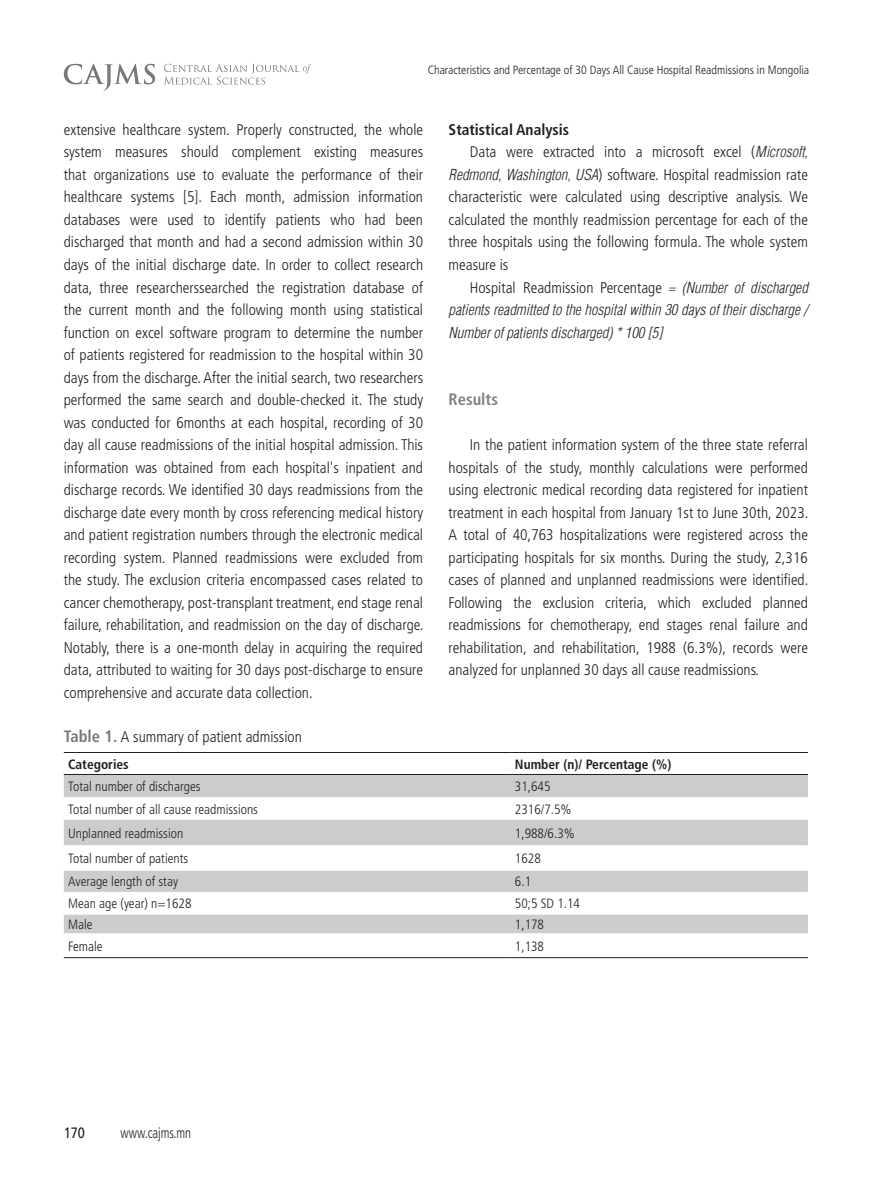
<style>
.page{position:relative;width:893px;height:1191px;background:#fff}
.page>*{position:absolute;margin:0;border:0;box-sizing:border-box;transform-origin:0 0}
.garchig{font:700 condensed 16.5px "Frutiger LT Std";color:#808285}
.hd{font:300 condensed 15.45px/22.5px "Frutiger LT Std";color:#231f20;text-align:justify}
.t1{font:italic 15.45px/22.5px "Mogul Helios";color:#231f20;text-align:justify}
.g2{font:700 condensed 15.45px "Frutiger LT Std";color:#231f20}
.t2{font:300 condensed 15px "Frutiger LT Std";color:#231f20;scale:.85 1}
.t3{font:15px "Frutiger LT Std";color:#231f20;scale:.85 1}
.t4{font:300 condensed 13.5px "Frutiger LT Std";color:#231f20}
.t5{font:700 condensed 13.5px "Frutiger LT Std";color:#231f20}
.t6{font:300 condensed 12px "Frutiger LT Std";color:#231f20}
.s1{font-family:"Mogul Helios";font-weight:400;font-style:italic;font-stretch:normal}
.s2{font-family:"Frutiger LT Std";font-weight:300;font-style:normal;font-stretch:condensed}
.s3{font-weight:700;font-size:16.5px;color:#76787b}
</style>
<div class="page">
<svg style="left:64px;top:64px;width:91px;height:27px"></svg>
<svg style="left:164px;top:64px;width:147px;height:21px"></svg>
<svg style="left:64px;top:775px;width:744px;height:158px;fill:#ccc"></svg>
<hr style="left:64px;top:752px;width:447px;height:1px;background:#231f20">
<hr style="left:511px;top:752px;width:297px;height:1px;background:#231f20">
<hr style="left:64px;top:774px;width:447px;height:1px;background:#231f20">
<hr style="left:511px;top:774px;width:297px;height:1px;background:#231f20">
<hr style="left:64px;top:957px;width:447px;height:1px;background:#231f20">
<hr style="left:511px;top:957px;width:297px;height:1px;background:#231f20">
<p class="t6" style="left:428px;top:63px;width:383px">Characteristics and Percentage of 30 Days All Cause Hospital Readmissions in Mongolia</p>
<p class="hd" style="left:64px;top:119px;width:361px">extensive healthcare system. Properly constructed, the whole system measures should complement existing measures that organizations use to evaluate the performance of their healthcare systems [5]. Each month, admission information databases were used to identify patients who had been discharged that month and had a second admission within 30 days of the initial discharge date. In order to collect research data, three researcherssearched the registration database of the current month and the following month using statistical function on excel software program to determine the number of patients registered for readmission to the hospital within 30 days from the discharge. After the initial search, two researchers performed the same search and double-checked it. The study was conducted for 6months at each hospital, recording of 30 day all cause readmissions of the initial hospital admission. This information was obtained from each hospital's inpatient and discharge records. We identified 30 days readmissions from the discharge date every month by cross referencing medical history and patient registration numbers through the electronic medical recording system. Planned readmissions were excluded from the study. The exclusion criteria encompassed cases related to cancer chemotherapy, post-transplant treatment, end stage renal failure, rehabilitation, and readmission on the day of discharge.<br>Notably, there is a one-month delay in acquiring the required data, attributed to waiting for 30 days post-discharge to ensure comprehensive and accurate data collection.</p>
<p class="g2" style="left:449px;top:120px;width:122px">Statistical Analysis</p>
<p class="hd" style="left:449px;top:141px;width:361px;text-indent:21px">Data were extracted into a microsoft excel (<span class="s1">Microsoft, Redmond, Washington, USA</span>) software. Hospital readmission rate characteristic were calculated using descriptive analysis. We calculated the monthly readmission percentage for each of the three hospitals using the following formula. The whole system measure is</p>
<p class="t1" style="left:449px;top:276px;width:361px;text-indent:21px"><span class="s2">Hospital Readmission Percentage</span> = (Number of discharged patients readmitted to the hospital within 30 days of their discharge / Number of patients discharged) * 100 [5]</p>
<p class="garchig" style="left:449px;top:389px;width:51px">Results</p>
<p class="hd" style="left:449px;top:434px;width:361px;text-indent:21px">In the patient information system of the three state referral hospitals of the study, monthly calculations were performed using electronic medical recording data registered for inpatient treatment in each hospital from January 1st to June 30th, 2023.<br>A total of 40,763 hospitalizations were registered across the participating hospitals for six months. During the study, 2,316 cases of planned and unplanned readmissions were identified.<br>Following the exclusion criteria, which excluded planned readmissions for chemotherapy, end stages renal failure and rehabilitation, and rehabilitation, 1988 (6.3%), records were analyzed for unplanned 30 days all cause readmissions.</p>
<p class="hd" style="left:64px;top:725px;width:240px"><span class="s3">Table 1.</span> A summary of patient admission</p>
<p class="t5" style="left:68px;top:756px;width:62px">Categories</p>
<p class="t5" style="left:515px;top:756px;width:158px">Number (n)/ Percentage (%)</p>
<p class="t4" style="left:68px;top:778px;width:134px">Total number of discharges</p>
<p class="t4" style="left:515px;top:778px;width:37px">31,645</p>
<p class="t4" style="left:68px;top:801px;width:192px">Total number of all cause readmissions</p>
<p class="t4" style="left:515px;top:801px;width:58px">2316/7.5%</p>
<p class="t4" style="left:68px;top:825px;width:117px">Unplanned readmission</p>
<p class="t4" style="left:515px;top:825px;width:61px">1,988/6.3%</p>
<p class="t4" style="left:68px;top:850px;width:122px">Total number of patients</p>
<p class="t4" style="left:515px;top:850px;width:27px">1628</p>
<p class="t4" style="left:68px;top:874px;width:112px">Average length of stay</p>
<p class="t4" style="left:515px;top:874px;width:18px">6.1</p>
<p class="t4" style="left:68px;top:896px;width:125px">Mean age (year) n=1628</p>
<p class="t4" style="left:515px;top:896px;width:67px">50;5 SD 1.14</p>
<p class="t4" style="left:68px;top:916px;width:26px">Male</p>
<p class="t4" style="left:515px;top:916px;width:31px">1,178</p>
<p class="t4" style="left:68px;top:938px;width:36px">Female</p>
<p class="t4" style="left:515px;top:938px;width:31px">1,138</p>
<p class="t3" style="left:64px;top:1124px;width:27px">170</p>
<p class="t2" style="left:120px;top:1124px;width:85px">www.cajms.mn</p>
</div>
